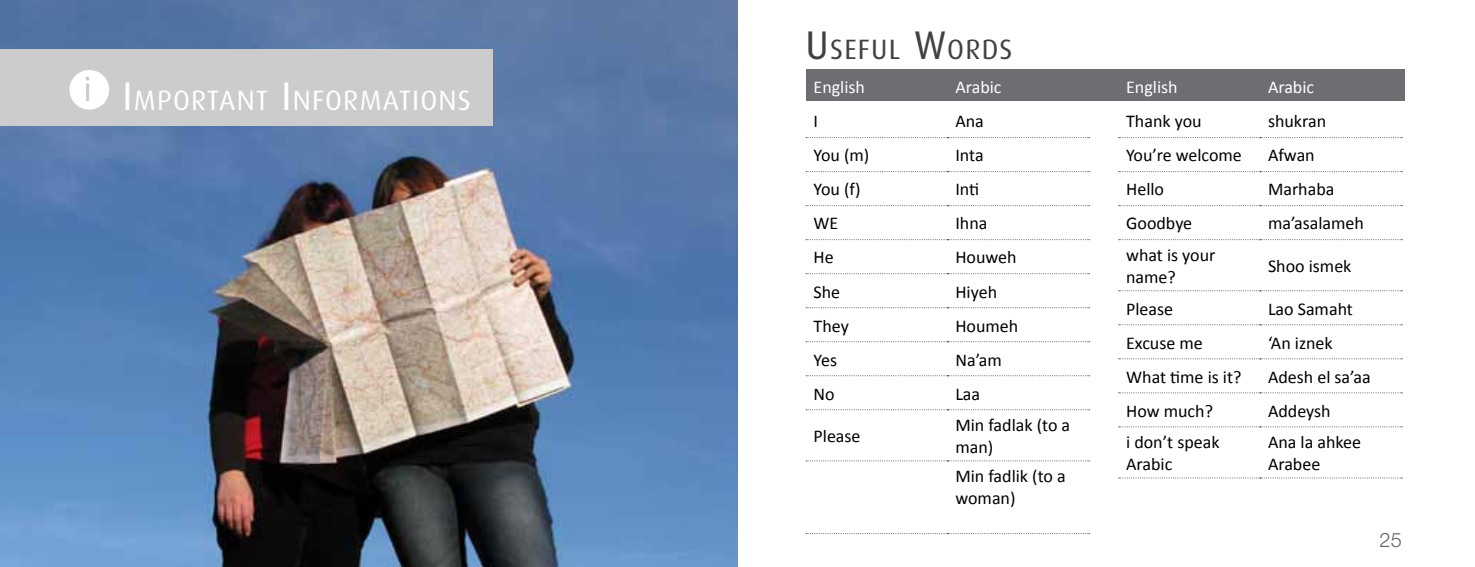
<style>
.page{position:relative;width:1475px;height:567px;background:#fff}
.page>*{position:absolute;margin:0;border:0;box-sizing:border-box;transform-origin:0 0}
.t1{font:28px "Dax";letter-spacing:.045em;color:#fff}
.t2{font:28px "Dax";letter-spacing:.045em;color:#414042}
.t3{font:300 20px "Helvetica Neue LT Pro";color:#636466}
.t4{font:18px/21.6px "Calibri";color:#000}
.t5{font:18px "Calibri";color:#fff}
.s1{font-size:40px}
</style>
<div class="page">
<img style="left:0;top:0;width:737px;height:567px">
<div style="left:0;top:50px;width:492px;height:76px;background:#ccc"></div>
<div style="left:69px;top:70px;width:40px;height:40px;background:#fff;border-radius:50%"></div>
<svg style="left:86px;top:77px;width:3px;height:4px"></svg>
<hr style="left:86px;top:83px;width:3px;height:18px;background:#ccc">
<div style="left:805px;top:70px;width:599px;height:31px;background:#6d6e71"></div>
<svg style="left:806px;top:137px;width:283px;height:1px"></svg>
<svg style="left:806px;top:171px;width:283px;height:1px"></svg>
<svg style="left:806px;top:205px;width:283px;height:1px"></svg>
<svg style="left:806px;top:239px;width:283px;height:1px"></svg>
<svg style="left:806px;top:273px;width:283px;height:1px"></svg>
<svg style="left:806px;top:307px;width:283px;height:1px"></svg>
<svg style="left:806px;top:341px;width:283px;height:1px"></svg>
<svg style="left:806px;top:375px;width:283px;height:1px"></svg>
<svg style="left:806px;top:409px;width:283px;height:1px"></svg>
<svg style="left:806px;top:460px;width:283px;height:1px"></svg>
<svg style="left:806px;top:533px;width:283px;height:1px"></svg>
<svg style="left:1118px;top:137px;width:283px;height:1px"></svg>
<svg style="left:1118px;top:171px;width:283px;height:1px"></svg>
<svg style="left:1118px;top:205px;width:283px;height:1px"></svg>
<svg style="left:1118px;top:239px;width:283px;height:1px"></svg>
<svg style="left:1118px;top:290px;width:283px;height:1px"></svg>
<svg style="left:1118px;top:324px;width:283px;height:1px"></svg>
<svg style="left:1118px;top:358px;width:283px;height:1px"></svg>
<svg style="left:1118px;top:392px;width:283px;height:1px"></svg>
<svg style="left:1118px;top:426px;width:283px;height:1px"></svg>
<svg style="left:1118px;top:477px;width:283px;height:1px"></svg>
<h1 class="t1" style="left:123px;top:84px;width:350px"><span class="s1">I</span> MPORTANT <span class="s1">I</span> NFORMATIONS</h1>
<h1 class="t2" style="left:805px;top:34px;width:208px"><span class="s1">U</span>SEFUL <span class="s1">W</span>ORDS</h1>
<p class="t5" style="left:813px;top:76px;width:53px">English</p>
<p class="t5" style="left:955px;top:76px;width:48px">Arabic</p>
<p class="t4" style="left:813px;top:110px;width:6px">I</p>
<p class="t4" style="left:955px;top:110px;width:30px">Ana</p>
<p class="t4" style="left:813px;top:144px;width:57px">You (m)</p>
<p class="t4" style="left:955px;top:144px;width:30px">Inta</p>
<p class="t4" style="left:813px;top:178px;width:49px">You (f)</p>
<p class="t4" style="left:955px;top:178px;width:25px">Inti</p>
<p class="t4" style="left:813px;top:212px;width:26px">WE</p>
<p class="t4" style="left:955px;top:212px;width:34px">Ihna</p>
<p class="t4" style="left:813px;top:246px;width:22px">He</p>
<p class="t4" style="left:955px;top:246px;width:63px">Houweh</p>
<p class="t4" style="left:813px;top:280px;width:28px">She</p>
<p class="t4" style="left:955px;top:280px;width:43px">Hiyeh</p>
<p class="t4" style="left:813px;top:314px;width:37px">They</p>
<p class="t4" style="left:955px;top:314px;width:64px">Houmeh</p>
<p class="t4" style="left:813px;top:348px;width:25px">Yes</p>
<p class="t4" style="left:955px;top:348px;width:48px">Na’am</p>
<p class="t4" style="left:813px;top:382px;width:23px">No</p>
<p class="t4" style="left:955px;top:377px;width:116px;line-height:31.8px">Laa<br>Min fadlak (to a</p>
<p class="t4" style="left:955px;top:435px;width:39px">man)</p>
<p class="t4" style="left:813px;top:424px;width:49px">Please</p>
<p class="t4" style="left:955px;top:465px;width:112px">Min fadlik (to a woman)</p>
<p class="t5" style="left:1125px;top:76px;width:53px">English</p>
<p class="t5" style="left:1267px;top:76px;width:48px">Arabic</p>
<p class="t4" style="left:1125px;top:110px;width:77px">Thank you</p>
<p class="t4" style="left:1267px;top:110px;width:60px">shukran</p>
<p class="t4" style="left:1125px;top:144px;width:117px">You’re welcome</p>
<p class="t4" style="left:1267px;top:144px;width:48px">Afwan</p>
<p class="t4" style="left:1125px;top:178px;width:39px">Hello</p>
<p class="t4" style="left:1267px;top:178px;width:68px">Marhaba</p>
<p class="t4" style="left:1125px;top:212px;width:68px">Goodbye</p>
<p class="t4" style="left:1267px;top:212px;width:98px">ma’asalameh</p>
<p class="t4" style="left:1267px;top:254px;width:85px">Shoo ismek</p>
<p class="t4" style="left:1125px;top:244px;width:91px">what is your name?</p>
<p class="t4" style="left:1125px;top:297px;width:49px">Please</p>
<p class="t4" style="left:1267px;top:297px;width:86px">Lao Samaht</p>
<p class="t4" style="left:1125px;top:331px;width:78px">Excuse me</p>
<p class="t4" style="left:1267px;top:331px;width:66px">‘An iznek</p>
<p class="t4" style="left:1125px;top:365px;width:117px">What time is it?</p>
<p class="t4" style="left:1267px;top:365px;width:104px">Adesh el sa’aa</p>
<p class="t4" style="left:1125px;top:399px;width:88px">How much?</p>
<p class="t4" style="left:1267px;top:394px;width:94px;line-height:31.8px">Addeysh<br>Ana la ahkee</p>
<p class="t4" style="left:1267px;top:452px;width:54px">Arabee</p>
<p class="t4" style="left:1125px;top:431px;width:95px">i don’t speak<br>Arabic</p>
<p class="t3" style="left:1379px;top:528px;width:24px">25</p>
</div>
